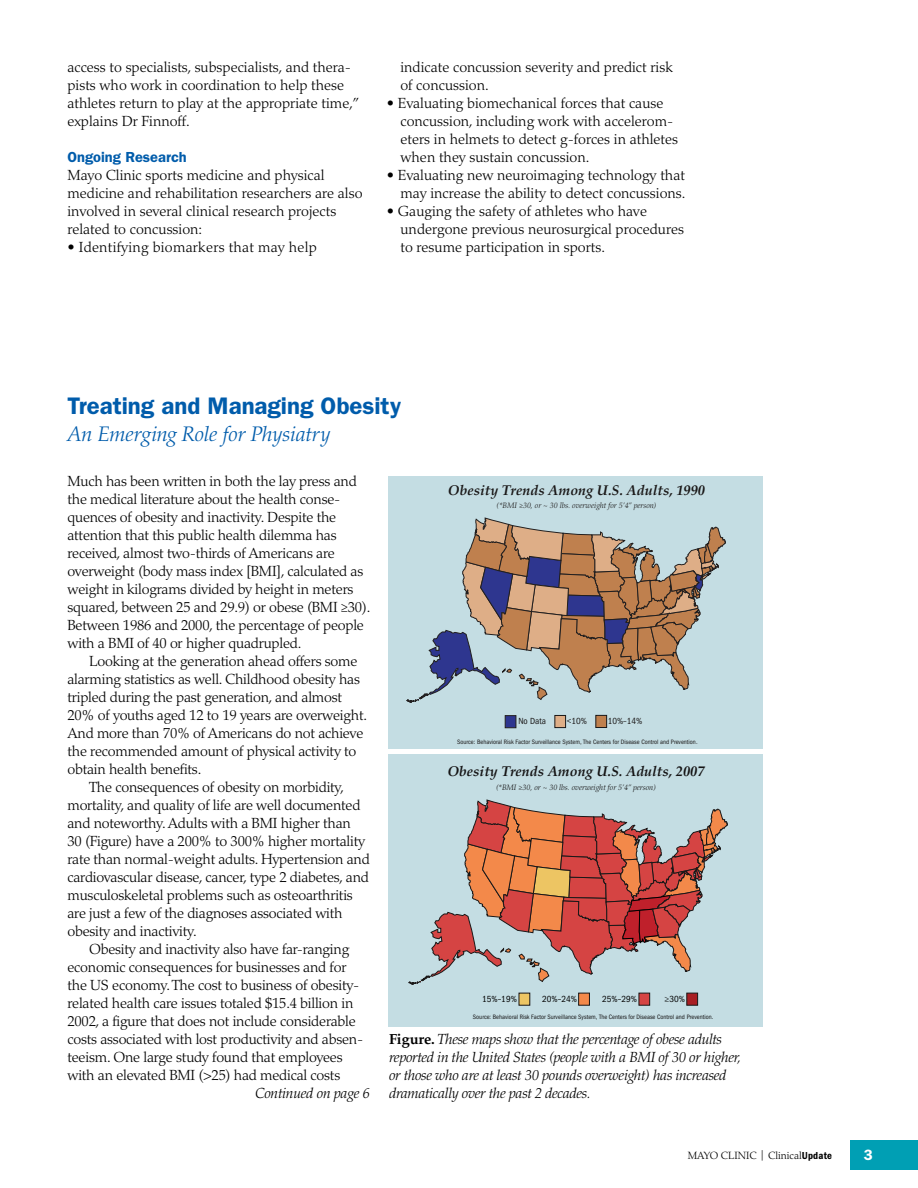
<style>
.page{position:relative;width:918px;height:1188px;background:#fff}
.page>*{position:absolute;margin:0;border:0;box-sizing:border-box;transform-origin:0 0}
.t1{font:600 24px "ITC Franklin Gothic Std";color:#005cab}
.t2{font:italic 300 21px "Palatino LT Std";letter-spacing:-.005em;color:#005cab}
.t3{font:600 15px "ITC Franklin Gothic Std";color:#fff}
.t4{font:300 14.7px/18px "Palatino LT Std";letter-spacing:-.015em;color:#000}
.t5{font:italic 300 14.7px/18px "Palatino LT Std";letter-spacing:-.02em;color:#000}
.t6{font:300 14.7px "Palatino LT Std";letter-spacing:.015em;color:#000}
.t7{font:600 14.7px "ITC Franklin Gothic Std";color:#005cab}
.t8{font:italic 700 14.25px "Palatino LT Std";color:#1a1818}
.t9{font:italic 700 14.25px "Palatino LT Std";color:#151415}
.t10{font:300 10.5px "Palatino LT Std";color:#000}
.t11{font:condensed 9.15px "ITC Franklin Gothic Std";color:#000}
.t12{font:condensed 9.15px "ITC Franklin Gothic Std";color:#1a1818}
.t13{font:italic 300 7.8px "Palatino LT Std";color:#1a1818}
.t14{font:italic 300 7.8px "Palatino LT Std";color:#151415}
.t15{font:condensed 6.6px "ITC Franklin Gothic Std";color:#1a1818}
.t16{font:condensed 6.6px "ITC Franklin Gothic Std";color:#151415}
.s1{font-weight:700;font-style:normal}
.s2{font-weight:400}
.s3{font-family:"ITC Franklin Gothic Std Dm Cd";font-weight:400}
</style>
<div class="page">
<div style="left:850px;top:1140px;width:68px;height:30px;background:#009fb4"></div>
<div style="left:389px;top:476px;width:374px;height:273px;background:#c4dde3"></div>
<svg style="left:406px;top:517px;width:320px;height:186px"></svg>
<div style="left:505px;top:715px;width:11px;height:13px;background:#2e368f;border:1px solid #221f1f"></div>
<div style="left:555px;top:715px;width:11px;height:13px;background:#deae87;border:1px solid #1a1818"></div>
<div style="left:595px;top:715px;width:12px;height:13px;background:#bf804e;border:1px solid #1a1818"></div>
<div style="left:389px;top:754px;width:374px;height:273px;background:#c4dde3"></div>
<svg style="left:408px;top:799px;width:320px;height:186px"></svg>
<div style="left:519px;top:993px;width:11px;height:13px;background:#edc563;border:1px solid #1a1818"></div>
<div style="left:639px;top:993px;width:11px;height:13px;background:#d54443;border:1px solid #1a1818"></div>
<div style="left:578px;top:993px;width:12px;height:13px;background:#f3894a;border:1px solid #1a1818"></div>
<div style="left:686px;top:993px;width:12px;height:13px;background:#a81e23;border:1px solid #1a1818"></div>
<p class="t4" style="left:67px;top:58px;width:294px">access to specialists, subspecialists, and thera&shy;pists who work in coordination to help these athletes return to play at the appropriate time,” explains Dr Finnoff.</p>
<p class="t7" style="left:67px;top:148px;width:121px">Ongoing Research</p>
<p class="t4" style="left:67px;top:166px;width:297px">Mayo Clinic sports medicine and physical medicine and rehabilitation researchers are also involved in several clinical research projects related to concussion:</p>
<p class="t6" style="left:67px;top:239px;width:251px">• Identifying biomarkers that may help</p>
<p class="t4" style="left:400px;top:58px;width:274px">indicate concussion severity and predict risk of concussion.</p>
<p class="t4" style="left:400px;top:94px;width:279px;text-indent:-13px">• Evaluating biomechanical forces that cause concussion, including work with accelerom&shy;eters in helmets to detect g-forces in athletes when they sustain concussion.</p>
<p class="t4" style="left:387px;top:166px;width:300px;text-align:right">• Evaluating new neuroimaging technology that may increase the ability to detect concussions.</p>
<p class="t4" style="left:400px;top:202px;width:285px;text-indent:-13px">• Gauging the safety of athletes who have undergone previous neurosurgical procedures to resume participation in sports.</p>
<h1 class="t1" style="left:67px;top:392px;width:335px">Treating and Managing Obesity</h1>
<h2 class="t2" style="left:67px;top:422px;width:265px">An Emerging Role for Physiatry</h2>
<p class="t4" style="left:67px;top:472px;width:304px">Much has been written in both the lay press and the medical literature about the health conse&shy;quences of obesity and inactivity. Despite the attention that this public health dilemma has received, almost two-thirds of Americans are overweight (body mass index [BMI], calculated as weight in kilograms divided by height in meters squared, between 25 and 29.9) or obese (BMI ≥30).<br>Between 1986 and 2000, the percentage of people with a BMI of 40 or higher quadrupled.</p>
<p class="t4" style="left:89px;top:652px;width:270px">Looking at the generation ahead offers some</p>
<p class="t4" style="left:67px;top:670px;width:294px">alarming statistics as well. Childhood obesity has</p>
<p class="t4" style="left:67px;top:688px;width:276px">tripled during the past generation, and almost</p>
<p class="t4" style="left:67px;top:706px;width:301px">20% of youths aged 12 to 19 years are overweight.</p>
<p class="t4" style="left:67px;top:724px;width:297px">And more than 70% of Americans do not achieve</p>
<p class="t4" style="left:67px;top:742px;width:291px">the recommended amount of physical activity to</p>
<p class="t4" style="left:67px;top:760px;width:135px">obtain health benefits.</p>
<p class="t4" style="left:89px;top:778px;width:257px">The consequences of obesity on morbidity,</p>
<p class="t4" style="left:67px;top:796px;width:295px">mortality, and quality of life are well documented</p>
<p class="t4" style="left:67px;top:814px;width:285px">and noteworthy. Adults with a BMI higher than</p>
<p class="t4" style="left:67px;top:832px;width:299px">30 (Figure) have a 200% to 300% higher mortality</p>
<p class="t4" style="left:67px;top:850px;width:304px">rate than normal-weight adults. Hypertension and</p>
<p class="t4" style="left:67px;top:868px;width:303px">cardiovascular disease, cancer, type 2 diabetes, and</p>
<p class="t4" style="left:67px;top:886px;width:287px">musculoskeletal problems such as osteoarthritis</p>
<p class="t4" style="left:67px;top:904px;width:277px">are just a few of the diagnoses associated with</p>
<p class="t4" style="left:67px;top:922px;width:131px">obesity and inactivity.</p>
<p class="t4" style="left:89px;top:940px;width:262px">Obesity and inactivity also have far-ranging</p>
<p class="t4" style="left:67px;top:958px;width:281px">economic consequences for businesses and for</p>
<p class="t4" style="left:67px;top:976px;width:294px">the US economy. The cost to business of obesity-</p>
<p class="t4" style="left:67px;top:994px;width:287px">related health care issues totaled $15.4 billion in</p>
<p class="t4" style="left:67px;top:1012px;width:290px">2002, a figure that does not include considerable</p>
<p class="t4" style="left:67px;top:1030px;width:297px">costs associated with lost productivity and absen-</p>
<p class="t4" style="left:67px;top:1048px;width:277px">teeism. One large study found that employees</p>
<p class="t4" style="left:67px;top:1066px;width:274px">with an elevated BMI (&gt;25) had medical costs</p>
<p class="t5" style="left:255px;top:1084px;width:116px">Continued on page 6</p>
<p class="t8" style="left:448px;top:482px;width:259px">Obesity Trends Among U.S. Adults, 1990</p>
<p class="t13" style="left:497px;top:501px;width:161px">(*BMI ≥30, or ~ 30 lbs. overweight for 5’4” person)</p>
<p class="t12" style="left:518px;top:716px;width:29px">No Data</p>
<p class="t12" style="left:567px;top:716px;width:22px">&lt;10%</p>
<p class="t12" style="left:608px;top:716px;width:36px">10%–14%</p>
<p class="t15" style="left:457px;top:738px;width:242px">Source: Behavioral Risk Factor Surveillance System, The Centers for Disease Control and Prevention.</p>
<p class="t9" style="left:447px;top:763px;width:259px">Obesity Trends Among U.S. Adults, 2007</p>
<p class="t14" style="left:496px;top:782px;width:161px">(*BMI ≥30, or ~ 30 lbs. overweight for 5’4” person)</p>
<p class="t11" style="left:482px;top:994px;width:36px">15%–19%</p>
<p class="t11" style="left:542px;top:994px;width:36px">20%–24%</p>
<p class="t11" style="left:602px;top:994px;width:36px">25%–29%</p>
<p class="t11" style="left:665px;top:994px;width:22px">≥30%</p>
<p class="t16" style="left:473px;top:1013px;width:242px">Source: Behavioral Risk Factor Surveillance System, The Centers for Disease Control and Prevention.</p>
<p class="t5" style="left:389px;top:1031px;width:354px"><span class="s1">Figure.</span> These maps show that the percentage of obese adults reported in the United States (people with a BMI of 30 or higher, or those who are at least 30 pounds overweight) has increased dramatically over the past 2 decades.</p>
<p class="t10" style="left:688px;top:1149px;width:146px">MAYO CLINIC <span class="s2">|</span> Clinical<span class="s3">Update</span></p>
<p class="t3" style="left:864px;top:1146px;width:10px">3</p>
</div>
